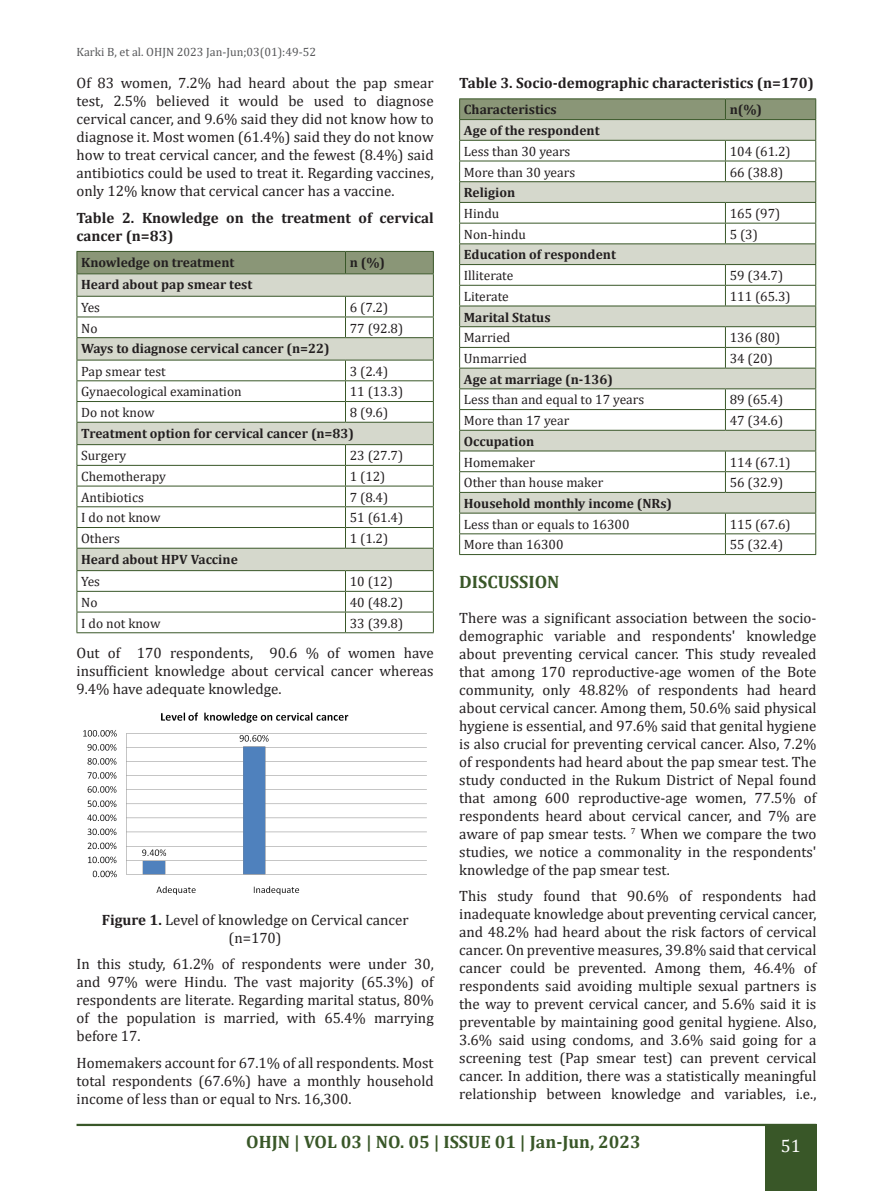
<style>
.page{position:relative;width:893px;height:1191px;background:#fff}
.page>*{position:absolute;margin:0;border:0;box-sizing:border-box;transform-origin:0 0}
.t1{font:700 18px "Cambria";color:#395728}
.t2{font:18px "Cambria";color:#fff}
.t3{font:15px/18px "Cambria";color:#231f20;text-align:justify}
.t4{font:700 15px/18px "Cambria";color:#231f20}
.t5{font:13.5px "Cambria";color:#231f20}
.t6{font:700 13.5px "Cambria";color:#231f20}
.t7{font:12px "Cambria";color:#57585a}
.s1{font-weight:700}
</style>
<div class="page">
<hr style="left:77px;top:1123px;width:739px;height:3px;background:#395728">
<div style="left:765px;top:1123px;width:51px;height:68px;background:#395728"></div>
<svg style="left:77px;top:251px;width:357px;height:381px"></svg>
<hr style="left:77px;top:632px;width:268px;height:1px;background:#395728">
<hr style="left:345px;top:632px;width:89px;height:1px;background:#395728">
<img style="left:83px;top:712px;width:344px;height:183px">
<hr style="left:459px;top:98px;width:266px;height:1px;background:#395728">
<hr style="left:725px;top:98px;width:91px;height:1px;background:#395728">
<svg style="left:459px;top:99px;width:357px;height:455px"></svg>
<hr style="left:459px;top:554px;width:266px;height:1px;background:#395728">
<hr style="left:725px;top:554px;width:91px;height:1px;background:#395728">
<p class="t7" style="left:77px;top:45px;width:241px">Karki B, et al. OHJN 2023 Jan-Jun;03(01):49-52</p>
<p class="t3" style="left:77px;top:74px;width:359px">Of 83 women, 7.2% had heard about the pap smear test, 2.5% believed it would be used to diagnose cervical cancer, and 9.6% said they did not know how to diagnose it. Most women (61.4%) said they do not know how to treat cervical cancer, and the fewest (8.4%) said antibiotics could be used to treat it. Regarding vaccines, only 12% know that cervical cancer has a vaccine.</p>
<p class="t4" style="left:77px;top:208px;width:359px">Table 2. Knowledge on the treatment of cervical cancer (n=83)</p>
<p class="t6" style="left:81px;top:254px;width:155px">Knowledge on treatment</p>
<p class="t6" style="left:350px;top:254px;width:37px">n (%)</p>
<p class="t6" style="left:81px;top:277px;width:173px">Heard about pap smear test</p>
<p class="t5" style="left:81px;top:299px;width:20px">Yes</p>
<p class="t5" style="left:350px;top:299px;width:40px">6 (7.2)</p>
<p class="t5" style="left:81px;top:320px;width:18px">No</p>
<p class="t5" style="left:350px;top:320px;width:55px">77 (92.8)</p>
<p class="t6" style="left:81px;top:340px;width:250px">Ways to diagnose cervical cancer (n=22)</p>
<p class="t5" style="left:81px;top:363px;width:86px">Pap smear test</p>
<p class="t5" style="left:350px;top:363px;width:40px">3 (2.4)</p>
<p class="t5" style="left:81px;top:383px;width:162px">Gynaecological examination</p>
<p class="t5" style="left:350px;top:383px;width:55px">11 (13.3)</p>
<p class="t5" style="left:81px;top:404px;width:75px">Do not know</p>
<p class="t5" style="left:350px;top:404px;width:40px">8 (9.6)</p>
<p class="t6" style="left:81px;top:425px;width:274px">Treatment option for cervical cancer (n=83)</p>
<p class="t5" style="left:81px;top:447px;width:47px">Surgery</p>
<p class="t5" style="left:350px;top:447px;width:55px">23 (27.7)</p>
<p class="t5" style="left:81px;top:468px;width:86px">Chemotherapy</p>
<p class="t5" style="left:350px;top:468px;width:37px">1 (12)</p>
<p class="t5" style="left:81px;top:489px;width:64px">Antibiotics</p>
<p class="t5" style="left:350px;top:489px;width:40px">7 (8.4)</p>
<p class="t5" style="left:81px;top:509px;width:81px">I do not know</p>
<p class="t5" style="left:350px;top:509px;width:55px">51 (61.4)</p>
<p class="t5" style="left:81px;top:530px;width:40px">Others</p>
<p class="t5" style="left:350px;top:530px;width:40px">1 (1.2)</p>
<p class="t6" style="left:81px;top:551px;width:158px">Heard about HPV Vaccine</p>
<p class="t5" style="left:81px;top:573px;width:20px">Yes</p>
<p class="t5" style="left:350px;top:573px;width:45px">10 (12)</p>
<p class="t5" style="left:81px;top:594px;width:18px">No</p>
<p class="t5" style="left:350px;top:594px;width:55px">40 (48.2)</p>
<p class="t5" style="left:81px;top:615px;width:81px">I do not know</p>
<p class="t5" style="left:350px;top:615px;width:55px">33 (39.8)</p>
<p class="t3" style="left:77px;top:643px;width:359px">Out of 170 respondents, 90.6 % of women have insufficient knowledge about cervical cancer whereas 9.4% have adequate knowledge.</p>
<p class="t3" style="left:102px;top:910px;width:308px;text-align:center"><span class="s1">Figure 1.</span> Level of knowledge on Cervical cancer (n=170)</p>
<p class="t3" style="left:77px;top:955px;width:359px">In this study, 61.2% of respondents were under 30, and 97% were Hindu. The vast majority (65.3%) of respondents are literate. Regarding marital status, 80% of the population is married, with 65.4% marrying before 17.</p>
<p class="t3" style="left:77px;top:1053px;width:359px">Homemakers account for 67.1% of all respondents. Most total respondents (67.6%) have a monthly household income of less than or equal to Nrs. 16,300.</p>
<p class="t4" style="left:459px;top:74px;width:356px">Table 3. Socio-demographic characteristics (n=170)</p>
<p class="t6" style="left:464px;top:102px;width:94px">Characteristics</p>
<p class="t6" style="left:730px;top:102px;width:34px">n(%)</p>
<p class="t6" style="left:464px;top:122px;width:137px">Age of the respondent</p>
<p class="t5" style="left:464px;top:143px;width:108px">Less than 30 years</p>
<p class="t5" style="left:730px;top:143px;width:62px">104 (61.2)</p>
<p class="t5" style="left:464px;top:164px;width:113px">More than 30 years</p>
<p class="t5" style="left:730px;top:164px;width:55px">66 (38.8)</p>
<p class="t6" style="left:464px;top:184px;width:53px">Religion</p>
<p class="t5" style="left:464px;top:205px;width:37px">Hindu</p>
<p class="t5" style="left:730px;top:205px;width:52px">165 (97)</p>
<p class="t5" style="left:464px;top:226px;width:64px">Non-hindu</p>
<p class="t5" style="left:730px;top:226px;width:30px">5 (3)</p>
<p class="t6" style="left:464px;top:247px;width:154px">Education of respondent</p>
<p class="t5" style="left:464px;top:267px;width:51px">Illiterate</p>
<p class="t5" style="left:730px;top:267px;width:55px">59 (34.7)</p>
<p class="t5" style="left:464px;top:288px;width:47px">Literate</p>
<p class="t5" style="left:730px;top:288px;width:62px">111 (65.3)</p>
<p class="t6" style="left:464px;top:309px;width:88px">Marital Status</p>
<p class="t5" style="left:464px;top:329px;width:48px">Married</p>
<p class="t5" style="left:730px;top:329px;width:52px">136 (80)</p>
<p class="t5" style="left:464px;top:350px;width:65px">Unmarried</p>
<p class="t5" style="left:730px;top:350px;width:45px">34 (20)</p>
<p class="t6" style="left:464px;top:371px;width:151px">Age at marriage (n-136)</p>
<p class="t5" style="left:464px;top:391px;width:182px">Less than and equal to 17 years</p>
<p class="t5" style="left:730px;top:391px;width:55px">89 (65.4)</p>
<p class="t5" style="left:464px;top:412px;width:107px">More than 17 year</p>
<p class="t5" style="left:730px;top:412px;width:55px">47 (34.6)</p>
<p class="t6" style="left:464px;top:433px;width:72px">Occupation</p>
<p class="t5" style="left:464px;top:454px;width:73px">Homemaker</p>
<p class="t5" style="left:730px;top:454px;width:62px">114 (67.1)</p>
<p class="t5" style="left:464px;top:474px;width:141px">Other than house maker</p>
<p class="t5" style="left:730px;top:474px;width:55px">56 (32.9)</p>
<p class="t6" style="left:464px;top:495px;width:210px">Household monthly income (NRs)</p>
<p class="t5" style="left:464px;top:516px;width:167px">Less than or equals to 16300</p>
<p class="t5" style="left:730px;top:516px;width:62px">115 (67.6)</p>
<p class="t5" style="left:464px;top:536px;width:101px">More than 16300</p>
<p class="t5" style="left:730px;top:536px;width:55px">55 (32.4)</p>
<p class="t1" style="left:459px;top:570px;width:102px">DISCUSSION</p>
<p class="t3" style="left:459px;top:608px;width:359px">There was a significant association between the socio&shy;demographic variable and respondents' knowledge about preventing cervical cancer. This study revealed that among 170 reproductive-age women of the Bote community, only 48.82% of respondents had heard about cervical cancer. Among them, 50.6% said physical hygiene is essential, and 97.6% said that genital hygiene is also crucial for preventing cervical cancer. Also, 7.2% of respondents had heard about the pap smear test. The study conducted in the Rukum District of Nepal found that among 600 reproductive-age women, 77.5% of respondents heard about cervical cancer, and 7% are aware of pap smear tests. <sup>7</sup> When we compare the two studies, we notice a commonality in the respondents' knowledge of the pap smear test.</p>
<p class="t3" style="left:459px;top:886px;width:359px">This study found that 90.6% of respondents had inadequate knowledge about preventing cervical cancer, and 48.2% had heard about the risk factors of cervical cancer. On preventive measures, 39.8% said that cervical cancer could be prevented. Among them, 46.4% of respondents said avoiding multiple sexual partners is the way to prevent cervical cancer, and 5.6% said it is preventable by maintaining good genital hygiene. Also, 3.6% said using condoms, and 3.6% said going for a screening test (Pap smear test) can prevent cervical cancer. In addition, there was a statistically meaningful relationship between knowledge and variables, i.e.,</p>
<p class="t1" style="left:246px;top:1130px;width:396px">OHJN | VOL 03 | NO. 05 | ISSUE 01 | Jan-Jun, 2023</p>
<p class="t2" style="left:781px;top:1135px;width:21px">51</p>
</div>
